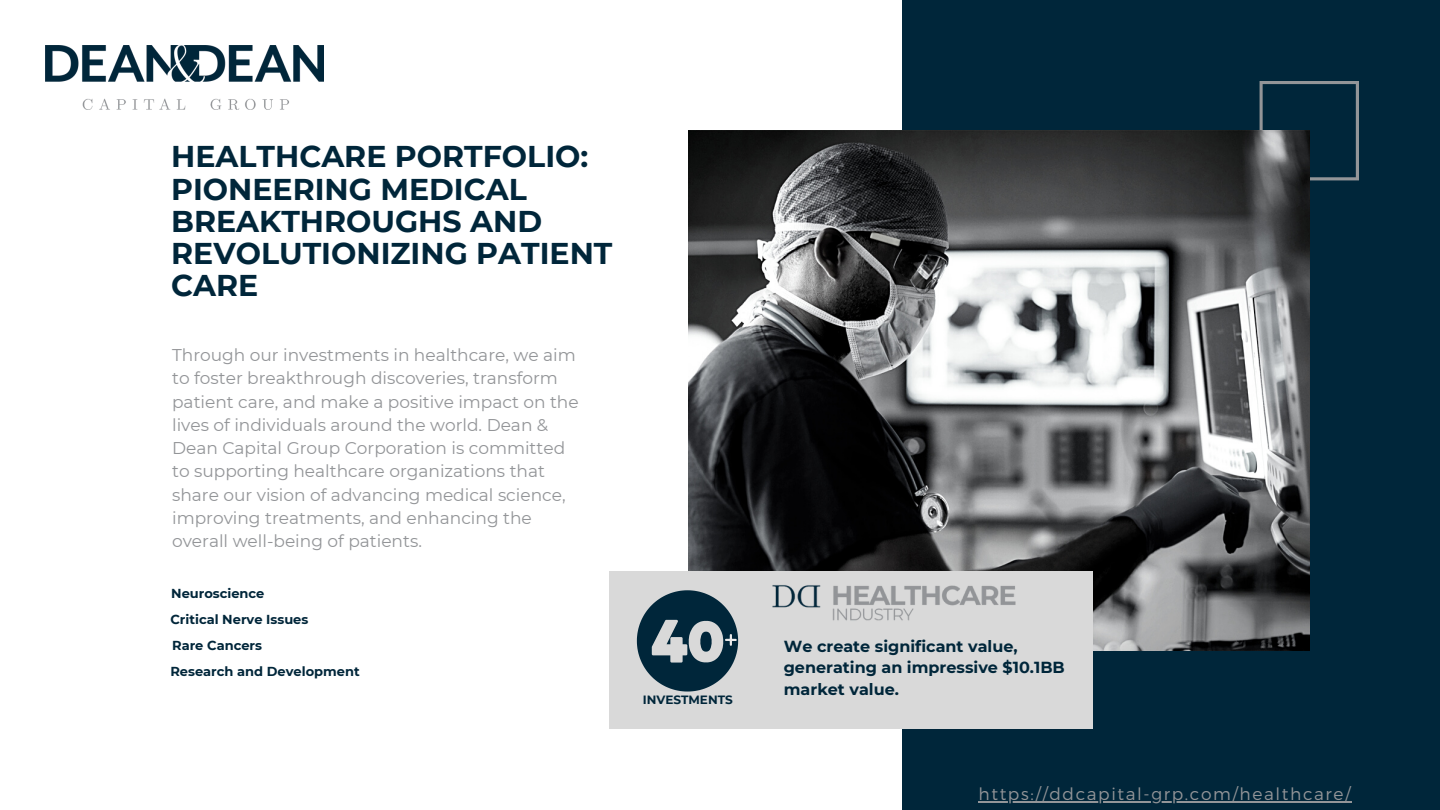
<style>
.page{position:relative;width:1440px;height:810px;background:#fff}
.page>*{position:absolute;margin:0;border:0;box-sizing:border-box;transform-origin:0 0}
.t1{font:700 30px/32.2px "Montserrat";color:#00263a}
.t2{font:17px/23.2px "Montserrat";color:#939598}
.t3{font:300 17px "Montserrat";letter-spacing:.095em;color:#939598}
.t4{font:700 16px/21.8px "Montserrat";color:#00263a}
.t5{font:700 13px "Montserrat";color:#00263a}
.t6{font:700 12px "Montserrat";color:#00263a}
</style>
<div class="page">
<div style="left:902px;top:0;width:538px;height:810px;background:#00263a"></div>
<svg style="left:1260px;top:81px;width:99px;height:99px"></svg>
<img style="left:688px;top:131px;width:621px;height:519px">
<div style="left:609px;top:572px;width:484px;height:157px;background:#d9d9d9"></div>
<img style="left:46px;top:46px;width:277px;height:64px">
<svg style="left:637px;top:590px;width:101px;height:102px"></svg>
<img style="left:722px;top:631px;width:17px;height:18px">
<img style="left:772px;top:480px;width:245px;height:141px">
<hr style="left:979px;top:801px;width:373px;height:2px;background:#939598">
<p class="t1" style="left:171px;top:140px;width:443px">HEALTHCARE PORTFOLIO:<br>PIONEERING MEDICAL<br>BREAKTHROUGHS AND<br>REVOLUTIONIZING PATIENT<br>CARE</p>
<p class="t2" style="left:172px;top:343px;width:408px">Through our investments in healthcare, we aim to foster breakthrough discoveries, transform patient care, and make a positive impact on the lives of individuals around the world. Dean &amp; Dean Capital Group Corporation is committed to supporting healthcare organizations that share our vision of advancing medical science, improving treatments, and enhancing the overall well-being of patients.</p>
<p class="t5" style="left:171px;top:586px;width:95px">Neuroscience</p>
<p class="t5" style="left:170px;top:612px;width:139px">Critical Nerve Issues</p>
<p class="t5" style="left:172px;top:638px;width:91px">Rare Cancers</p>
<p class="t5" style="left:170px;top:664px;width:191px">Research and Development</p>
<p class="t6" style="left:643px;top:693px;width:91px">INVESTMENTS</p>
<p class="t4" style="left:784px;top:635px;width:283px">We create significant value, generating an impressive $10.1BB market value.</p>
<p class="t3" style="left:979px;top:783px;width:374px">https://ddcapital-grp.com/healthcare/</p>
</div>
